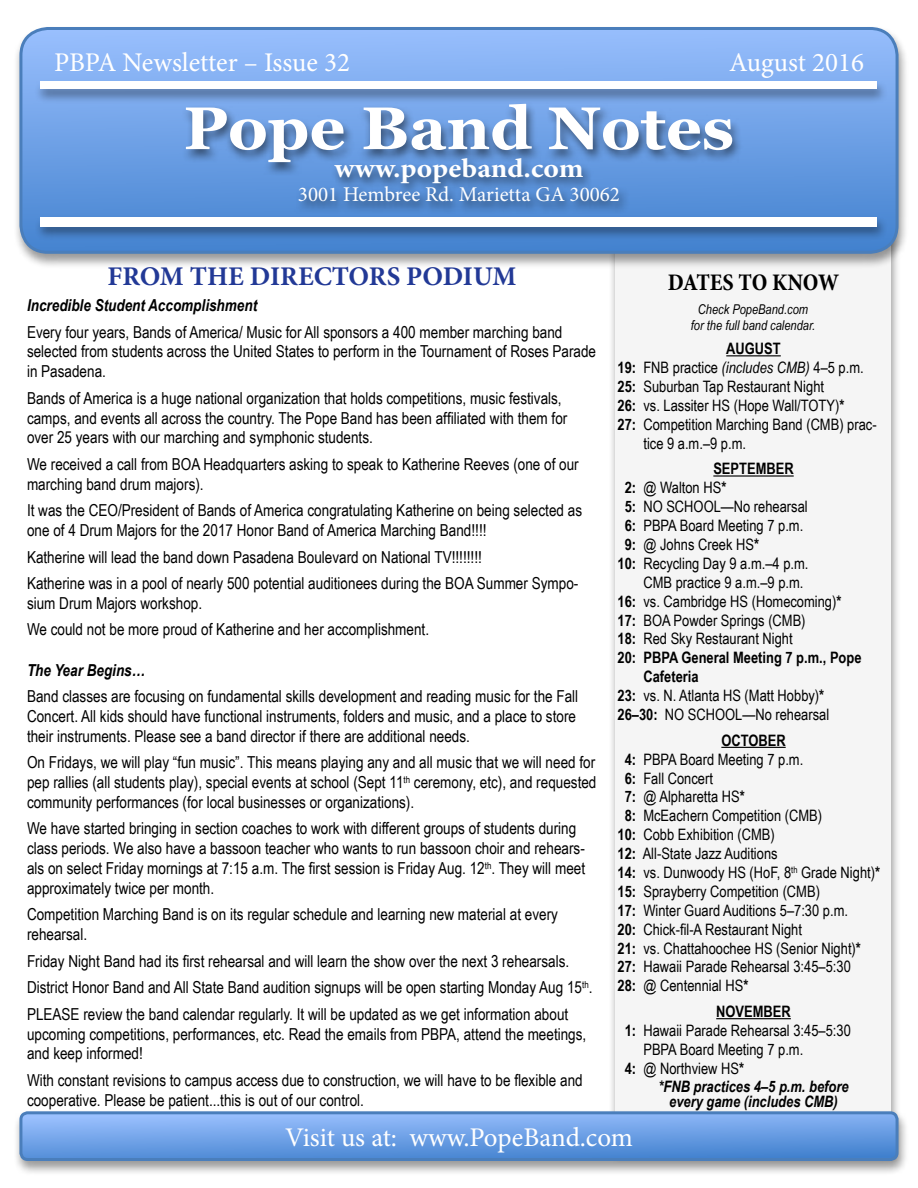
<style>
.page{position:relative;width:918px;height:1188px;background:#fff}
.page>*{position:absolute;margin:0;border:0;box-sizing:border-box;transform-origin:0 0}
.t1{font:700 60px "Georgia";color:#fff;scale:1.05 1}
.t2{font:27px "Minion Pro";letter-spacing:-.005em;color:#fff}
.t3{font:700 27px "Minion Pro";color:#223996}
.t4{font:700 27px "Minion Pro";letter-spacing:.005em;color:#fff;scale:1.09 1}
.t5{font:700 condensed 24px "Minion Pro";letter-spacing:-.01em;color:#000}
.t6{font:21px "Minion Pro";color:#fff}
.t7{font:16.5px/19.8px "Arial Narrow";color:#000}
.t8{font:italic 700 16.5px "Arial Narrow";color:#000}
.t9{font:15.75px "Arial Narrow";color:#000}
.t10{font:700 15.75px "Arial Narrow";color:#000}
.t11{font:italic 700 15.75px "Arial Narrow";color:#000}
.t12{font:italic 13.5px/16.2px "Arial Narrow";color:#000;text-align:center}
.s1{font-weight:700}
.s2{font-style:italic}
</style>
<div class="page">
<div style="left:609px;top:57px;width:292px;height:1107px;background:#000;opacity:.4"></div>
<div style="left:615px;top:58px;width:276px;height:1091px;background:#f5f5f5"></div>
<div style="left:13px;top:26px;width:896px;height:243px;background:#000;opacity:.4"></div>
<div style="left:21px;top:28px;width:876px;height:224px;background:linear-gradient(to bottom,#98bffd,#4482cf);border-radius:27px"></div>
<div style="left:19px;top:27px;width:880px;height:227px;border:3px solid #4a7ebb;border-radius:27px"></div>
<div style="left:13px;top:1110px;width:896px;height:66px;background:#000;opacity:.4"></div>
<svg style="left:21px;top:1113px;width:876px;height:47px;background:#6ea0e6"></svg>
<div style="left:19px;top:1111px;width:880px;height:50px;border:3px solid #4a7ebb;border-radius:7px"></div>
<hr style="left:726px;top:355px;width:55px;height:1px;background:#000">
<hr style="left:713px;top:475px;width:81px;height:2px;background:#000">
<hr style="left:721px;top:747px;width:65px;height:1px;background:#000">
<hr style="left:716px;top:1018px;width:75px;height:1px;background:#000">
<div style="left:181px;top:102px;width:562px;height:74px;background:#000;opacity:.51"></div>
<div style="left:329px;top:155px;width:264px;height:41px;background:#000;opacity:.51"></div>
<div style="left:293px;top:184px;width:338px;height:30px;background:#000;opacity:.51"></div>
<div style="left:34px;top:80px;width:854px;height:24px;background:#000;opacity:.4"></div>
<div style="left:40px;top:82px;width:838px;height:7px;background:#fff"></div>
<div style="left:34px;top:216px;width:854px;height:25px;background:#000;opacity:.4"></div>
<div style="left:40px;top:217px;width:838px;height:9px;background:#fff"></div>
<h2 class="t2" style="left:54px;top:45px;width:298px">PBPA Newsletter – Issue 32</h2>
<h2 class="t2" style="left:729px;top:45px;width:136px">August 2016</h2>
<h1 class="t1" style="left:184px;top:83px;width:526px">Pope Band Notes</h1>
<h2 class="t4" style="left:334px;top:149px;width:230px">www.popeband.com</h2>
<p class="t6" style="left:298px;top:181px;width:324px">3001 Hembree Rd. Marietta GA 30062</p>
<h2 class="t3" style="left:107px;top:257px;width:411px">FROM THE DIRECTORS PODIUM</h2>
<p class="t8" style="left:27px;top:293px;width:232px">Incredible Student Accomplishment</p>
<p class="t7" style="left:27px;top:321px;width:571px">Every four years, Bands of America/ Music for All sponsors a 400 member marching band selected from students across the United States to perform in the Tournament of Roses Parade in Pasadena.</p>
<p class="t7" style="left:27px;top:387px;width:542px">Bands of America is a huge national organization that holds competitions, music festivals, camps, and events all across the country. The Pope Band has been affiliated with them for over 25 years with our marching and symphonic students.</p>
<p class="t7" style="left:27px;top:454px;width:553px">We received a call from BOA Headquarters asking to speak to Katherine Reeves (one of our marching band drum majors).</p>
<p class="t7" style="left:27px;top:500px;width:557px">It was the CEO/President of Bands of America congratulating Katherine on being selected as one of 4 Drum Majors for the 2017 Honor Band of America Marching Band!!!!</p>
<p class="t7" style="left:27px;top:543px;width:553px;line-height:26.5px">Katherine will lead the band down Pasadena Boulevard on National TV!!!!!!!!<br>Katherine was in a pool of nearly 500 potential auditionees during the BOA Summer Sympo-</p>
<p class="t7" style="left:27px;top:589px;width:404px;line-height:26.5px">sium Drum Majors workshop.<br>We could not be more proud of Katherine and her accomplishment.</p>
<p class="t8" style="left:27px;top:657px;width:120px">The Year Begins…</p>
<p class="t7" style="left:27px;top:686px;width:553px">Band classes are focusing on fundamental skills development and reading music for the Fall<br>Concert. All kids should have functional instruments, folders and music, and a place to store their instruments. Please see a band director if there are additional needs.</p>
<p class="t7" style="left:27px;top:752px;width:571px;text-align:justify">On Fridays, we will play “fun music”. This means playing any and all music that we will need for pep rallies (all students play), special events at school (Sept 11<sup>th</sup> ceremony, etc), and requested community performances (for local businesses or organizations).</p>
<p class="t7" style="left:27px;top:818px;width:560px">We have started bringing in section coaches to work with different groups of students during class periods. We also have a bassoon teacher who wants to run bassoon choir and rehears&shy;als on select Friday mornings at 7:15 a.m. The first session is Friday Aug. 12<sup>th</sup>. They will meet approximately twice per month.</p>
<p class="t7" style="left:27px;top:904px;width:532px">Competition Marching Band is on its regular schedule and learning new material at every rehearsal.</p>
<p class="t7" style="left:27px;top:947px;width:567px;line-height:26.5px">Friday Night Band had its first rehearsal and will learn the show over the next 3 rehearsals.<br>District Honor Band and All State Band audition signups will be open starting Monday Aug 15<sup>th</sup>.<br>PLEASE review the band calendar regularly. It will be updated as we get information about</p>
<p class="t7" style="left:27px;top:1023px;width:561px">upcoming competitions, performances, etc. Read the emails from PBPA, attend the meetings, and keep informed!</p>
<p class="t7" style="left:27px;top:1070px;width:557px">With constant revisions to campus access due to construction, we will have to be flexible and cooperative. Please be patient...this is out of our control.</p>
<h3 class="t5" style="left:668px;top:266px;width:173px">DATES TO KNOW</h3>
<p class="t12" style="left:691px;top:301px;width:126px">Check PopeBand.com for the full band calendar.</p>
<p class="t10" style="left:726px;top:337px;width:56px">AUGUST</p>
<p class="t9" style="left:618px;top:356px;width:248px"><span class="s1">19:</span> FNB practice <span class="s2">(includes CMB)</span> 4–5 p.m.</p>
<p class="t9" style="left:618px;top:375px;width:208px"><span class="s1">25:</span> Suburban Tap Restaurant Night</p>
<p class="t9" style="left:618px;top:394px;width:228px"><span class="s1">26:</span> vs. Lassiter HS (Hope Wall/TOTY)<span class="s1">*</span></p>
<p class="t9" style="left:618px;top:413px;width:261px"><span class="s1">27:</span> Competition Marching Band (CMB) prac-</p>
<p class="t9" style="left:643px;top:432px;width:104px">tice 9 a.m.–9 p.m.</p>
<p class="t10" style="left:713px;top:457px;width:82px">SEPTEMBER</p>
<p class="t9" style="left:625px;top:476px;width:103px"><span class="s1">2:</span> @ Walton HS<span class="s1">*</span></p>
<p class="t9" style="left:625px;top:495px;width:185px"><span class="s1">5:</span> NO SCHOOL—No rehearsal</p>
<p class="t9" style="left:625px;top:514px;width:180px"><span class="s1">6:</span> PBPA Board Meeting 7 p.m.</p>
<p class="t9" style="left:625px;top:533px;width:136px"><span class="s1">9:</span> @ Johns Creek HS<span class="s1">*</span></p>
<p class="t9" style="left:618px;top:552px;width:192px"><span class="s1">10:</span> Recycling Day 9 a.m.–4 p.m.</p>
<p class="t9" style="left:643px;top:571px;width:162px">CMB practice 9 a.m.–9 p.m.</p>
<p class="t9" style="left:618px;top:590px;width:225px"><span class="s1">16:</span> vs. Cambridge HS (Homecoming)<span class="s1">*</span></p>
<p class="t9" style="left:618px;top:608px;width:190px"><span class="s1">17:</span> BOA Powder Springs (CMB)</p>
<p class="t9" style="left:618px;top:627px;width:177px"><span class="s1">18:</span> Red Sky Restaurant Night</p>
<p class="t10" style="left:618px;top:646px;width:246px">20: PBPA General Meeting 7 p.m., Pope</p>
<p class="t10" style="left:643px;top:665px;width:57px">Cafeteria</p>
<p class="t9" style="left:618px;top:684px;width:208px"><span class="s1">23:</span> vs. N. Atlanta HS (Matt Hobby)<span class="s1">*</span></p>
<p class="t9" style="left:618px;top:703px;width:213px"><span class="s1">26–30:</span> NO SCHOOL—No rehearsal</p>
<p class="t10" style="left:721px;top:728px;width:66px">OCTOBER</p>
<p class="t9" style="left:625px;top:747px;width:180px"><span class="s1">4:</span> PBPA Board Meeting 7 p.m.</p>
<p class="t9" style="left:625px;top:766px;width:90px"><span class="s1">6:</span> Fall Concert</p>
<p class="t9" style="left:625px;top:785px;width:122px"><span class="s1">7:</span> @ Alpharetta HS<span class="s1">*</span></p>
<p class="t9" style="left:625px;top:804px;width:199px"><span class="s1">8:</span> McEachern Competition (CMB)</p>
<p class="t9" style="left:618px;top:823px;width:159px"><span class="s1">10:</span> Cobb Exhibition (CMB)</p>
<p class="t9" style="left:618px;top:842px;width:162px"><span class="s1">12:</span> All-State Jazz Auditions</p>
<p class="t9" style="left:618px;top:861px;width:264px"><span class="s1">14:</span> vs. Dunwoody HS (HoF, 8<sup>th</sup> Grade Night)<span class="s1">*</span></p>
<p class="t9" style="left:618px;top:880px;width:204px"><span class="s1">15:</span> Sprayberry Competition (CMB)</p>
<p class="t9" style="left:618px;top:899px;width:232px"><span class="s1">17:</span> Winter Guard Auditions 5–7:30 p.m.</p>
<p class="t9" style="left:618px;top:918px;width:186px"><span class="s1">20:</span> Chick-fil-A Restaurant Night</p>
<p class="t9" style="left:618px;top:936px;width:245px"><span class="s1">21:</span> vs. Chattahoochee HS (Senior Night)<span class="s1">*</span></p>
<p class="t9" style="left:618px;top:955px;width:235px"><span class="s1">27:</span> Hawaii Parade Rehearsal 3:45–5:30</p>
<p class="t9" style="left:618px;top:974px;width:132px"><span class="s1">28:</span> @ Centennial HS<span class="s1">*</span></p>
<p class="t10" style="left:716px;top:1000px;width:76px">NOVEMBER</p>
<p class="t9" style="left:625px;top:1019px;width:228px"><span class="s1">1:</span> Hawaii Parade Rehearsal 3:45–5:30</p>
<p class="t9" style="left:643px;top:1038px;width:161px">PBPA Board Meeting 7 p.m.</p>
<p class="t9" style="left:625px;top:1057px;width:121px"><span class="s1">4:</span> @ Northview HS<span class="s1">*</span></p>
<p class="t11" style="left:658px;top:1075px;width:192px">*FNB practices 4–5 p.m. before</p>
<p class="t11" style="left:669px;top:1090px;width:170px">every game (includes CMB)</p>
<h2 class="t2" style="left:285px;top:1120px;width:349px">Visit us at: www.PopeBand.com</h2>
</div>
